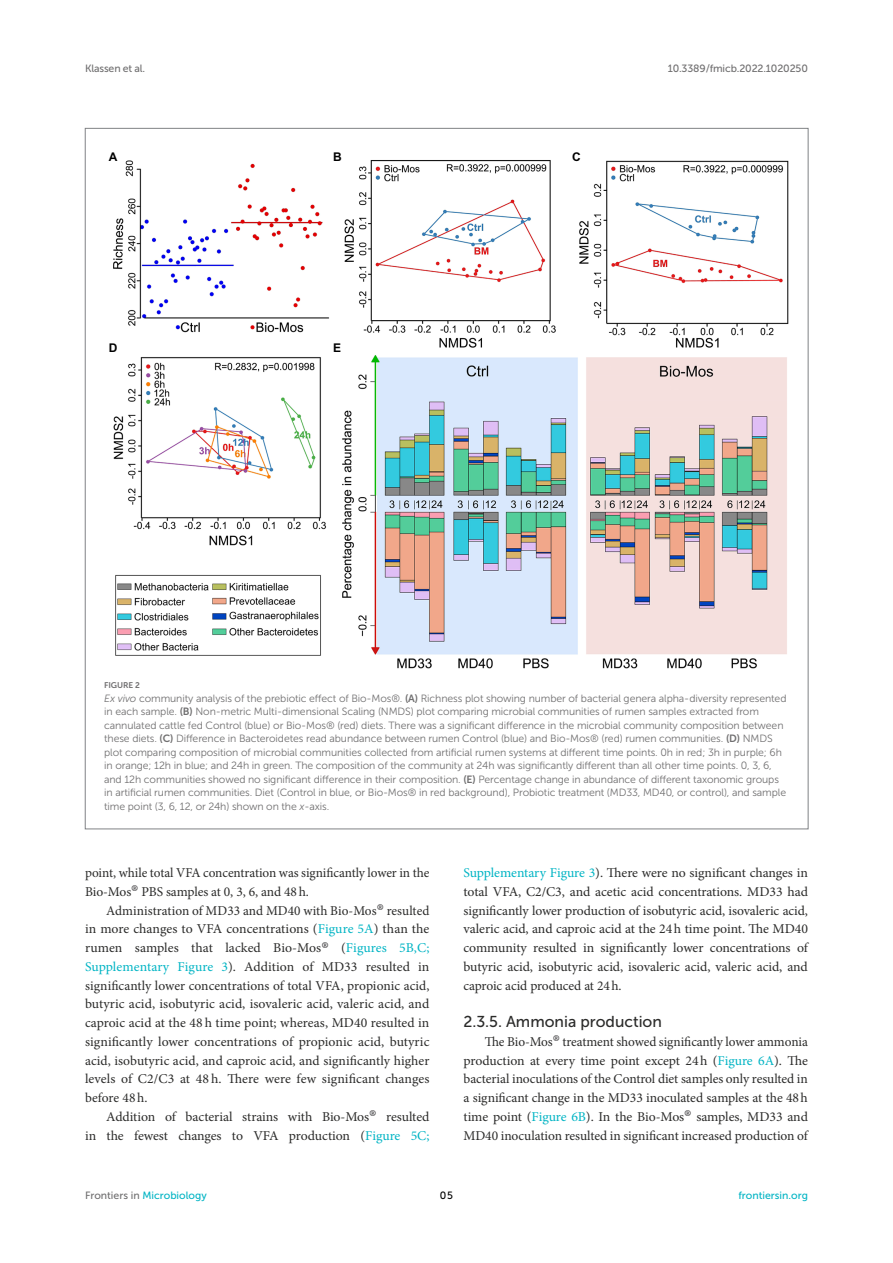
<style>
.page{position:relative;width:893px;height:1263px;background:#fff}
.page>*{position:absolute;margin:0;border:0;box-sizing:border-box;transform-origin:0 0}
.HEAD_3{font:15.75px "Museo Sans 500";color:#2b2b2a}
.TEXT{font:13.5px/18.8px "Minion Pro";letter-spacing:-.005em;color:#2b2b2a;text-align:justify}
.TEXT_FLUSH{font:13.5px/18.8px "Minion Pro";letter-spacing:-.005em;color:#2b2b2a}
.t1{font:700 12px "Arial";color:#000}
.FIG_LEG{font:10.5px/13.5px "Museo Sans 300";letter-spacing:-.01em;color:#706f70}
.t2{font:10.5px "Museo Sans 500";letter-spacing:-.015em;color:#706f70}
.t3{font:10.5px "Museo Sans 500";color:#00b4c4}
.t4{font:10.5px "Museo Sans 500";color:#000}
.FIG_HD{font:8.25px "Museo Sans 700";letter-spacing:-.01em;color:#706f70}
.s1{font-style:italic}
.s2{font-family:"Museo Sans 700"}
.s3{font-size:22.5px;color:#414042}
.s4{color:#00b4c4}
.s5{color:#706f70}
</style>
<div class="page">
<img style="left:113px;top:160px;width:676px;height:509px">
<p class="t2" style="left:85px;top:63px;width:62px">Klassen et al.</p>
<p class="t2" style="left:668px;top:63px;width:142px">10.3389/fmicb.2022.1020250</p>
<p class="t1" style="left:109px;top:148px;width:10px">A</p>
<p class="t1" style="left:333px;top:148px;width:10px">B</p>
<p class="t1" style="left:572px;top:148px;width:10px">C</p>
<p class="t1" style="left:109px;top:339px;width:10px">D</p>
<p class="t1" style="left:333px;top:339px;width:10px">E</p>
<p class="FIG_HD" style="left:104px;top:681px;width:37px">FIGURE 2</p>
<p class="FIG_LEG" style="left:104px;top:692px;width:684px"><span class="s1">Ex vivo</span> community analysis of the prebiotic effect of Bio-Mos®. <span class="s2">(A)</span> Richness plot showing number of bacterial genera alpha-diversity represented in each sample. <span class="s2">(B)</span> Non-metric Multi-dimensional Scaling (NMDS) plot comparing microbial communities of rumen samples extracted from cannulated cattle fed Control (blue) or Bio-Mos® (red) diets. There was a significant difference in the microbial community composition between these diets. <span class="s2">(C)</span> Difference in Bacteroidetes read abundance between rumen Control (blue) and Bio-Mos® (red) rumen communities. <span class="s2">(D)</span> NMDS plot comparing composition of microbial communities collected from artificial rumen systems at different time points. 0 h in red; 3 h in purple; 6 h in orange; 12 h in blue; and 24 h in green. The composition of the community at 24 h was significantly different than all other time points. 0, 3, 6, and 12 h communities showed no significant difference in their composition. <span class="s2">(E)</span> Percentage change in abundance of different taxonomic groups in artificial rumen communities. Diet (Control in blue, or Bio-Mos® in red background), Probiotic treatment (MD33, MD40, or control), and sample time point (3, 6, 12, or 24 h) shown on the <span class="s1">x</span>-axis.</p>
<p class="TEXT_FLUSH" style="left:85px;top:863px;width:346px">point, while total VFA concentration was significantly lower in the<br>Bio-Mos<span class="s3">®</span> PBS samples at 0, 3, 6, and 48h.</p>
<p class="TEXT" style="left:85px;top:901px;width:346px;text-indent:21px">Administration of MD33 and MD40 with Bio-Mos<span class="s3">®</span> resulted in more changes to VFA concentrations (<span class="s4">Figure 5A</span>) than the rumen samples that lacked Bio-Mos<span class="s3">®</span> (<span class="s4">Figures 5B,C; Supplementary Figure 3</span>). Addition of MD33 resulted in significantly lower concentrations of total VFA, propionic acid, butyric acid, isobutyric acid, isovaleric acid, valeric acid, and caproic acid at the 48 h time point; whereas, MD40 resulted in significantly lower concentrations of propionic acid, butyric acid, isobutyric acid, and caproic acid, and significantly higher levels of C2/C3 at 48 h. There were few significant changes before 48 h.</p>
<p class="TEXT" style="left:85px;top:1107px;width:346px;text-align:right">Addition of bacterial strains with Bio-Mos<span class="s3">®</span> resulted<br>in the fewest changes to VFA production (<span class="s4">Figure 5C;</span></p>
<p class="TEXT" style="left:463px;top:863px;width:346px"><span class="s4">Supplementary Figure 3</span>). There were no significant changes in total VFA, C2/C3, and acetic acid concentrations. MD33 had significantly lower production of isobutyric acid, isovaleric acid, valeric acid, and caproic acid at the 24h time point. The MD40 community resulted in significantly lower concentrations of butyric acid, isobutyric acid, isovaleric acid, valeric acid, and caproic acid produced at 24h.</p>
<p class="HEAD_3" style="left:463px;top:1013px;width:200px">2.3.5. Ammonia production</p>
<p class="TEXT_FLUSH" style="left:463px;top:1032px;width:346px;text-align:justify;text-indent:21px">The Bio-Mos<span class="s3">®</span> treatment showed significantly lower ammonia production at every time point except 24h (<span class="s4">Figure 6A</span>). The bacterial inoculations of the Control diet samples only resulted in a significant change in the MD33 inoculated samples at the 48h time point (<span class="s4">Figure 6B</span>). In the Bio-Mos<span class="s3">®</span> samples, MD33 and MD40 inoculation resulted in significant increased production of</p>
<p class="t3" style="left:85px;top:1190px;width:123px"><span class="s5">Frontiers in</span> Microbiology</p>
<p class="t4" style="left:440px;top:1190px;width:14px">05</p>
<p class="t3" style="left:738px;top:1190px;width:71px">frontiersin.org</p>
</div>
